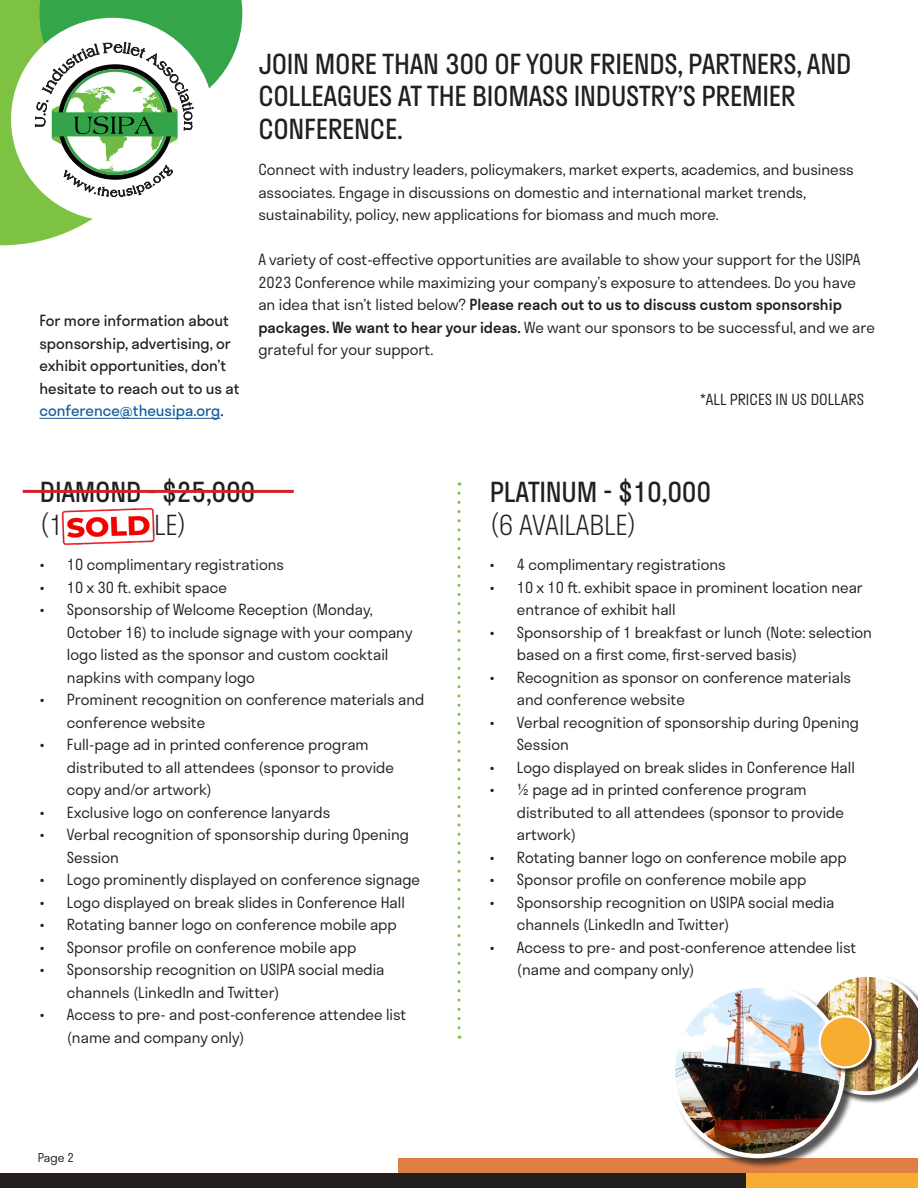
<style>
.page{position:relative;width:918px;height:1188px;background:#fff}
.page>*{position:absolute;margin:0;border:0;box-sizing:border-box;transform-origin:0 0}
.t1{font:27px/32.4px "Stratos";letter-spacing:-.01em;color:#231f20}
.t2{font:300 15px/22.5px "Stratos";color:#231f20}
.t3{font:15px/22.5px "Stratos";color:#231f20}
.t4{font:300 12px "Stratos";color:#231f20}
.s1{color:#175d9e}
.s2{font-weight:500}
.s3{font-weight:300}
</style>
<div class="page">
<div style="left:0;top:1173px;width:789px;height:15px;background:#231f20"></div>
<div style="left:399px;top:1158px;width:519px;height:15px;background:#e07f45"></div>
<div style="left:746px;top:1173px;width:172px;height:15px;background:#f8ad32"></div>
<svg style="left:0;top:0;width:242px;height:245px"></svg>
<div style="left:807px;top:974px;width:111px;height:130px;background:#231f20;opacity:.75"></div>
<img style="left:807px;top:974px;width:111px;height:121px">
<svg style="left:458px;top:493px;width:3px;height:546px"></svg>
<hr style="left:39px;top:418px;width:181px;height:1px;background:#175d9e">
<div style="left:672px;top:985px;width:185px;height:185px;background:#231f20;opacity:.75"></div>
<img style="left:673px;top:986px;width:170px;height:170px;border-radius:85px">
<div style="left:671px;top:984px;width:174px;height:174px;border:4px solid #fff;border-radius:50%"></div>
<div style="left:820px;top:1016px;width:57px;height:58px;background:#231f20;opacity:.75"></div>
<div style="left:820px;top:1016px;width:51px;height:51px;background:#f8ad32;border-radius:50%"></div>
<div style="left:819px;top:1015px;width:53px;height:54px;border:2px solid #fff;border-radius:50%"></div>
<hr style="left:23px;top:490px;width:271px;height:3px;background:#d1232a">
<img style="left:61px;top:507px;width:94px;height:39px">
<p class="t3" style="left:39px;top:309px;width:202px">For more information about sponsorship, advertising, or exhibit opportunities, don’t hesitate to reach out to us at <span class="s1">conference@theusipa.org</span>.</p>
<p class="t1" style="left:258px;top:47px;width:595px">JOIN MORE THAN 300 OF YOUR FRIENDS, PARTNERS, AND<br>COLLEAGUES AT THE BIOMASS INDUSTRY’S PREMIER<br>CONFERENCE.</p>
<p class="t2" style="left:258px;top:158px;width:597px">Connect with industry leaders, policymakers, market experts, academics, and business associates. Engage in discussions on domestic and international market trends, sustainability, policy, new applications for biomass and much more.</p>
<p class="t2" style="left:258px;top:248px;width:618px">A variety of cost-effective opportunities are available to show your support for the USIPA 2023 Conference while maximizing your company’s exposure to attendees. Do you have an idea that isn’t listed below? <span class="s2">Please reach out to us to discuss custom sponsorship packages. We want to hear your ideas.</span> We want our sponsors to be successful, and we are grateful for your support.</p>
<p class="t2" style="left:700px;top:388px;width:165px">*ALL PRICES IN US DOLLARS</p>
<p class="t1" style="left:40px;top:475px;width:217px">DIAMOND - $25,000</p>
<p class="t2" style="left:40px;top:553px;width:246px">• 10 complimentary registrations</p>
<p class="t2" style="left:40px;top:575px;width:188px">• 10 x 30 ft. exhibit space</p>
<p class="t2" style="left:67px;top:598px;width:347px;text-indent:-27px">• Sponsorship of Welcome Reception (Monday, October 16) to include signage with your company logo listed as the sponsor and custom cocktail napkins with company logo</p>
<p class="t2" style="left:67px;top:688px;width:359px;text-indent:-27px">• Prominent recognition on conference materials and conference website</p>
<p class="t2" style="left:67px;top:733px;width:329px;text-indent:-27px">• Full-page ad in printed conference program distributed to all attendees (sponsor to provide copy and/or artwork)</p>
<p class="t2" style="left:40px;top:800px;width:292px">• Exclusive logo on conference lanyards</p>
<p class="t2" style="left:67px;top:823px;width:344px;text-indent:-27px">• Verbal recognition of sponsorship during Opening<br>Session</p>
<p class="t2" style="left:40px;top:868px;width:382px">• Logo prominently displayed on conference signage</p>
<p class="t2" style="left:40px;top:890px;width:366px">• Logo displayed on break slides in Conference Hall</p>
<p class="t2" style="left:40px;top:913px;width:358px">• Rotating banner logo on conference mobile app</p>
<p class="t2" style="left:40px;top:935px;width:318px">• Sponsor profile on conference mobile app</p>
<p class="t2" style="left:67px;top:958px;width:319px;text-indent:-27px">• Sponsorship recognition on USIPA social media channels (LinkedIn and Twitter)</p>
<p class="t2" style="left:67px;top:1003px;width:341px;text-indent:-27px">• Access to pre- and post-conference attendee list (name and company only)</p>
<p class="t4" style="left:38px;top:1148px;width:38px">Page 2</p>
<p class="t1" style="left:490px;top:475px;width:223px">PLATINUM - $10,000 <span class="s3">(6 AVAILABLE)</span></p>
<p class="t2" style="left:490px;top:553px;width:237px">• 4 complimentary registrations</p>
<p class="t2" style="left:517px;top:575px;width:348px;text-indent:-27px">• 10 x 10 ft. exhibit space in prominent location near entrance of exhibit hall</p>
<p class="t2" style="left:517px;top:620px;width:357px;text-indent:-27px">• Sponsorship of 1 breakfast or lunch (Note: selection based on a first come, first-served basis)</p>
<p class="t2" style="left:517px;top:665px;width:336px;text-indent:-27px">• Recognition as sponsor on conference materials and conference website</p>
<p class="t2" style="left:517px;top:710px;width:344px;text-indent:-27px">• Verbal recognition of sponsorship during Opening<br>Session</p>
<p class="t2" style="left:490px;top:755px;width:366px">• Logo displayed on break slides in Conference Hall</p>
<p class="t2" style="left:517px;top:778px;width:329px;text-indent:-27px">• ½ page ad in printed conference program distributed to all attendees (sponsor to provide artwork)</p>
<p class="t2" style="left:490px;top:845px;width:358px">• Rotating banner logo on conference mobile app</p>
<p class="t2" style="left:490px;top:868px;width:318px">• Sponsor profile on conference mobile app</p>
<p class="t2" style="left:517px;top:890px;width:319px;text-indent:-27px">• Sponsorship recognition on USIPA social media channels (LinkedIn and Twitter)</p>
<p class="t2" style="left:517px;top:935px;width:341px;text-indent:-27px">• Access to pre- and post-conference attendee list (name and company only)</p>
</div>
